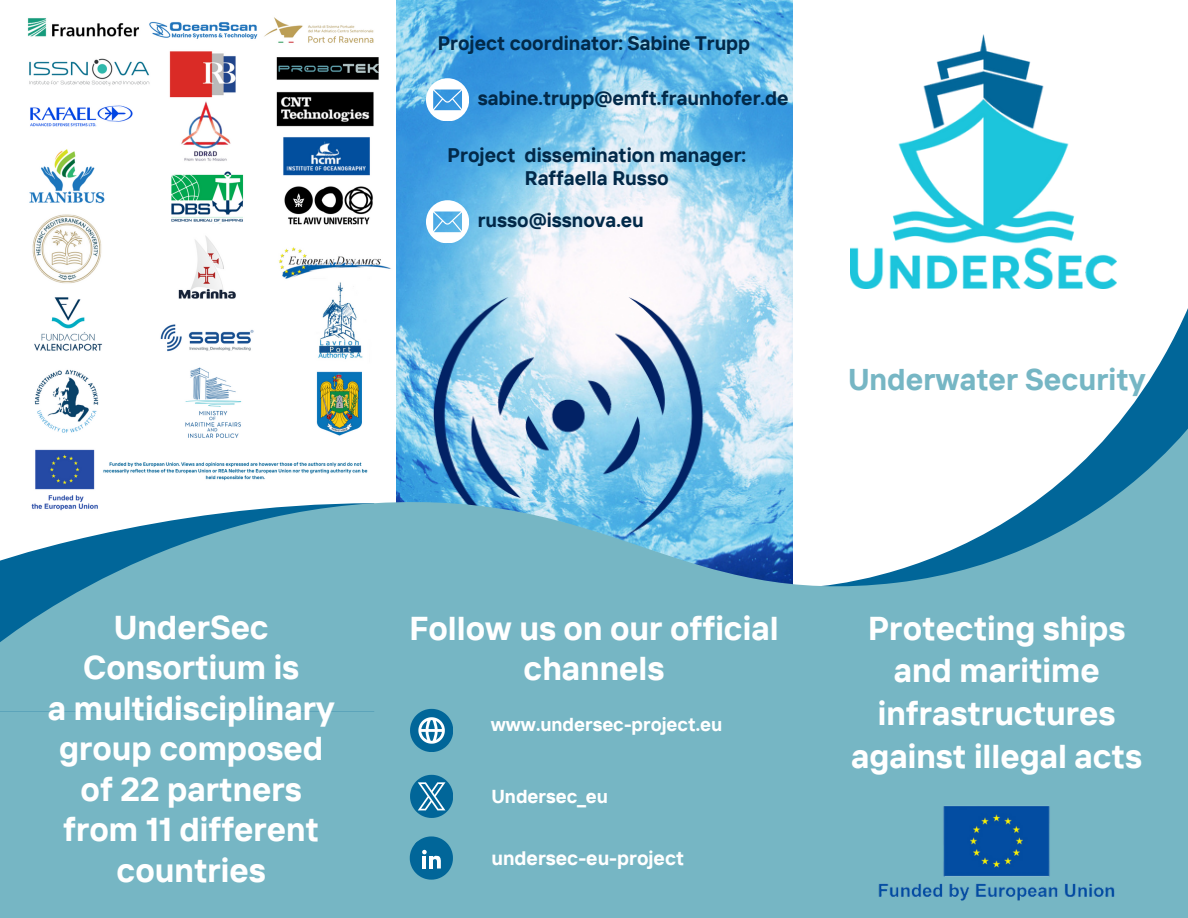
<style>
.page{position:relative;width:1188px;height:918px;background:#fff}
.page>*{position:absolute;margin:0;border:0;box-sizing:border-box;transform-origin:0 0}
.t1{font:700 33px/40.5px "TT Interphases";color:#fff;text-align:center}
.t2{font:700 30px "TT Interphases";color:#76b6c4}
.t3{font:700 19.65px/23.7px "TT Interphases";color:#022949;text-align:center}
.t4{font:700 19.5px "TT Interphases";color:#022949}
.t5{font:700 19.5px "TT Interphases";color:#fff}
.t6{font:700 18.75px "TT Interphases";color:#fff}
</style>
<div class="page">
<img style="left:396px;top:0;width:396px;height:392px">
<img style="left:27px;top:17px;width:364px;height:375px">
<div style="left:0;top:608px;width:1188px;height:310px;background:#76b6c4"></div>
<svg style="left:850px;top:247px;width:338px;height:145px"></svg>
<svg style="left:0;top:392px;width:1188px;height:317px;fill:#76b6c4"></svg>
<img style="left:851px;top:35px;width:265px;height:254px">
<img style="left:878px;top:806px;width:237px;height:95px">
<svg style="left:410px;top:709px;width:43px;height:43px"></svg>
<svg style="left:410px;top:775px;width:43px;height:43px"></svg>
<svg style="left:426px;top:200px;width:43px;height:43px"></svg>
<svg style="left:426px;top:78px;width:43px;height:43px"></svg>
<svg style="left:410px;top:836px;width:43px;height:43px"></svg>
<p class="t4" style="left:438px;top:31px;width:314px">Project coordinator: Sabine Trupp</p>
<h1 class="t4" style="left:478px;top:86px;width:312px">sabine.trupp@emft.fraunhofer.de</h1>
<h1 class="t3" style="left:447px;top:142px;width:300px">Project dissemination manager:<br>Raffaella Russo</h1>
<h1 class="t4" style="left:478px;top:208px;width:168px">russo@issnova.eu</h1>
<p class="t2" style="left:848px;top:360px;width:299px">Underwater Security</p>
<p class="t1" style="left:48px;top:606px;width:288px">UnderSec<br>Consortium is<br>a multidisciplinary group composed of 22 partners from 11 different countries</p>
<p class="t1" style="left:409px;top:607px;width:371px">Follow us on our official channels</p>
<p class="t6" style="left:491px;top:712px;width:233px">www.undersec-project.eu</p>
<p class="t6" style="left:491px;top:784px;width:118px">Undersec_eu</p>
<p class="t5" style="left:491px;top:846px;width:194px">undersec-eu-project</p>
<p class="t1" style="left:851px;top:606px;width:292px;line-height:42.8px">Protecting ships and maritime infrastructures against illegal acts</p>
</div>
